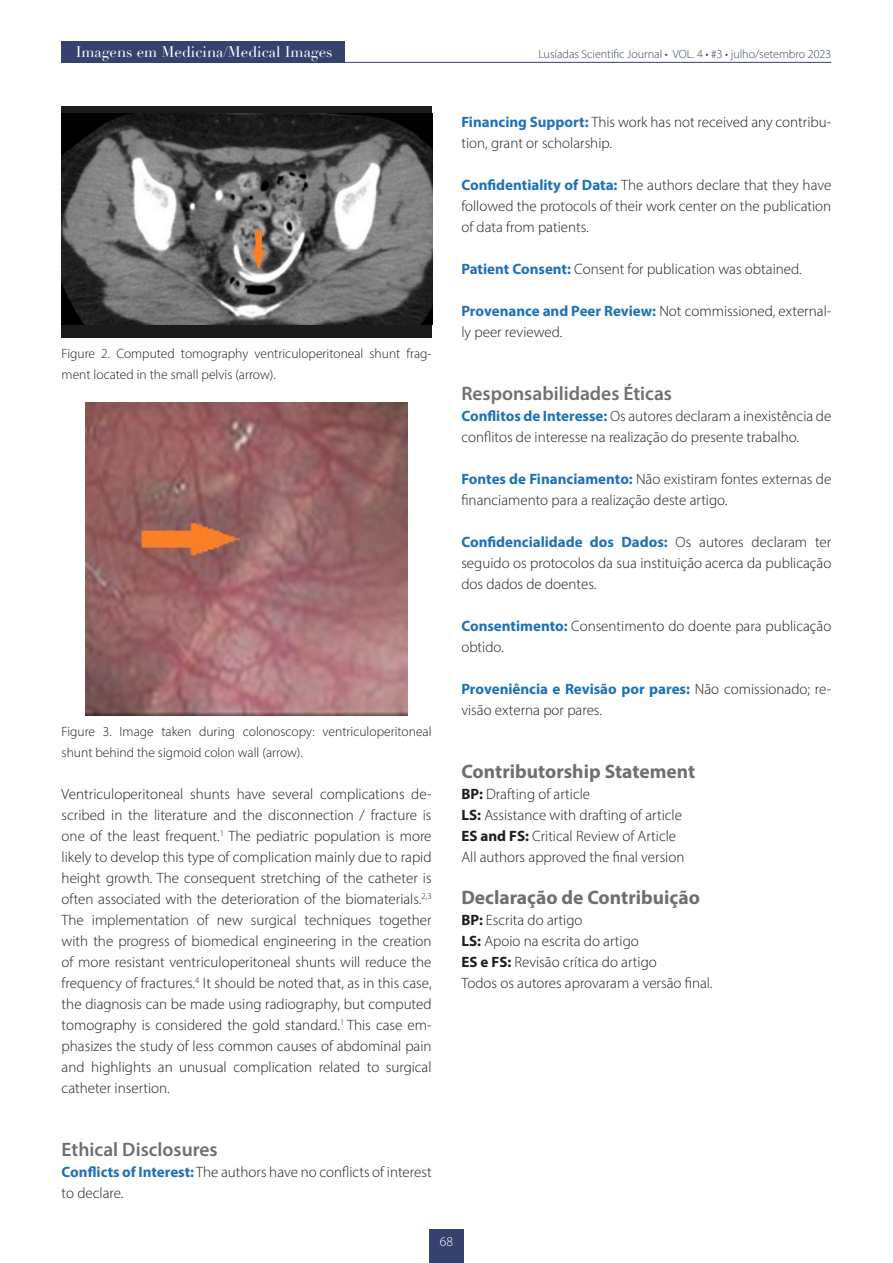
<style>
.page{position:relative;width:893px;height:1263px;background:#fff}
.page>*{position:absolute;margin:0;border:0;box-sizing:border-box;transform-origin:0 0}
.t1{font:700 19.5px "Myriad Pro";color:#706f6f}
.t2{font:600 19.5px "Myriad Pro";color:#706f6f}
.t3{font:300 15px/21px "Myriad Pro";color:#1d1d1b}
.t4{font:15px "Didot";color:#fff}
.t5{font:300 13.5px/21px "Myriad Pro";color:#1d1d1b}
.t6{font:300 13.5px "Myriad Pro";color:#fff}
.t7{font:300 12px "Myriad Pro";color:#36426d}
.s1{font-weight:700;color:#1d71b8}
.s2{font-weight:700}
</style>
<div class="page">
<hr style="left:62px;top:62px;width:769px;height:1px;background:#36426d">
<div style="left:429px;top:1229px;width:34px;height:34px;background:#36426d"></div>
<div style="left:62px;top:41px;width:283px;height:21px;background:#36426d"></div>
<div style="left:61px;top:106px;width:371px;height:231px;background:#1b1b1b"></div>
<img style="left:61px;top:114px;width:371px;height:211px">
<img style="left:86px;top:403px;width:321px;height:312px">
<p class="t4" style="left:76px;top:43px;width:258px">Imagens em Medicina/Medical Images</p>
<p class="t7" style="left:538px;top:46px;width:294px">Lusíadas Scientific Journal • VOL. 4 • #3 • julho/setembro 2023</p>
<p class="t5" style="left:62px;top:343px;width:371px">Figure 2. Computed tomography ventriculoperitoneal shunt frag‑ ment located in the small pelvis (arrow).</p>
<p class="t5" style="left:62px;top:721px;width:371px">Figure 3. Image taken during colonoscopy: ventriculoperitoneal shunt behind the sigmoid colon wall (arrow).</p>
<p class="t3" style="left:62px;top:784px;width:371px;text-align:justify">Ventriculoperitoneal shunts have several complications de‑ scribed in the literature and the disconnection / fracture is one of the least frequent.<sup>1</sup> The pediatric population is more likely to develop this type of complication mainly due to rapid height growth. The consequent stretching of the catheter is often associated with the deterioration of the biomaterials.<sup>2,3<br></sup>The implementation of new surgical techniques together with the progress of biomedical engineering in the creation of more resistant ventriculoperitoneal shunts will reduce the frequency of fractures.<sup>4</sup> It should be noted that, as in this case, the diagnosis can be made using radiography, but computed tomography is considered the gold standard.<sup>1</sup> This case em‑ phasizes the study of less common causes of abdominal pain and highlights an unusual complication related to surgical catheter insertion.</p>
<p class="t3" style="left:461px;top:112px;width:371px"><span class="s1">Financing Support:</span> This work has not received any contribu‑ tion, grant or scholarship.</p>
<p class="t3" style="left:461px;top:175px;width:371px;text-align:justify"><span class="s1">Confidentiality of Data:</span> The authors declare that they have followed the protocols of their work center on the publication of data from patients.</p>
<p class="t3" style="left:461px;top:259px;width:342px"><span class="s1">Patient Consent:</span> Consent for publication was obtained.</p>
<p class="t3" style="left:461px;top:301px;width:371px"><span class="s1">Provenance and Peer Review:</span> Not commissioned, external‑ ly peer reviewed.</p>
<h1 class="t2" style="left:461px;top:381px;width:212px">Responsabilidades Éticas</h1>
<p class="t3" style="left:461px;top:406px;width:371px"><span class="s1">Conflitos de Interesse:</span> Os autores declaram a inexistência de conflitos de interesse na realização do presente trabalho.</p>
<p class="t3" style="left:461px;top:469px;width:371px"><span class="s1">Fontes de Financiamento:</span> Não existiram fontes externas de financiamento para a realização deste artigo.</p>
<p class="t3" style="left:461px;top:532px;width:371px;text-align:justify"><span class="s1">Confidencialidade dos Dados:</span> Os autores declaram ter seguido os protocolos da sua instituição acerca da publicação dos dados de doentes.</p>
<p class="t3" style="left:461px;top:616px;width:371px"><span class="s1">Consentimento:</span> Consentimento do doente para publicação obtido.</p>
<p class="t3" style="left:461px;top:679px;width:371px"><span class="s1">Proveniência e Revisão por pares:</span> Não comissionado; re‑ visão externa por pares.</p>
<h1 class="t1" style="left:461px;top:759px;width:235px">Contributorship Statement</h1>
<p class="t3" style="left:461px;top:784px;width:225px"><span class="s2">BP:</span> Drafting of article<br><span class="s2">LS:</span> Assistance with drafting of article <span class="s2">ES and FS:</span> Critical Review of Article All authors approved the final version</p>
<h1 class="t1" style="left:461px;top:885px;width:240px">Declaração de Contribuição</h1>
<p class="t3" style="left:461px;top:910px;width:253px"><span class="s2">BP:</span> Escrita do artigo<br><span class="s2">LS:</span> Apoio na escrita do artigo<br><span class="s2">ES e FS:</span> Revisão crítica do artigo<br>Todos os autores aprovaram a versão final.</p>
<h1 class="t2" style="left:62px;top:1137px;width:158px">Ethical Disclosures</h1>
<p class="t3" style="left:62px;top:1162px;width:371px"><span class="s1">Conflicts of Interest:</span> The authors have no conflicts of interest to declare.</p>
<p class="t6" style="left:440px;top:1233px;width:15px">68</p>
</div>
